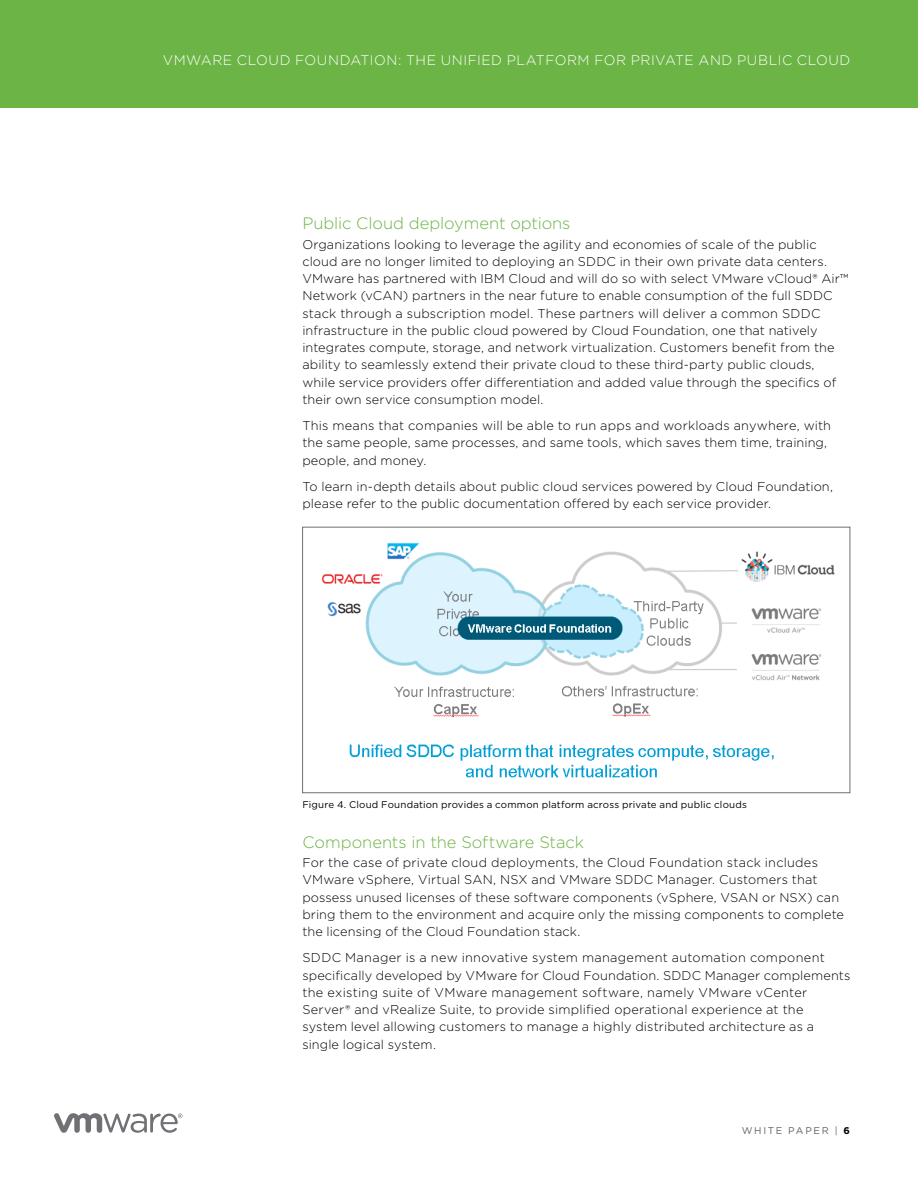
<style>
.page{position:relative;width:918px;height:1188px;background:#fff}
.page>*{position:absolute;margin:0;border:0;box-sizing:border-box;transform-origin:0 0}
.t1{font:300 16.5px "Gotham";letter-spacing:-.005em;color:#6cb445}
.t2{font:300 13.8px "Gotham";letter-spacing:.035em;color:#fff}
.t3{font:300 12.75px/17.2px "Gotham";letter-spacing:.01em;color:#000}
.t4{font:9.75px "Gotham";letter-spacing:.02em;color:#000}
.t5{font:9.75px "Gotham";letter-spacing:.175em;color:#636165}
.s1{font-weight:700;color:#000}
</style>
<div class="page">
<div style="left:0;top:0;width:918px;height:108px;background:#6cb445"></div>
<svg style="left:54px;top:1113px;width:129px;height:20px"></svg>
<img style="left:321px;top:542px;width:514px;height:236px">
<div style="left:302px;top:527px;width:548px;height:266px;border:1px solid #717073"></div>
<p class="t2" style="left:163px;top:51px;width:689px">VMWARE CLOUD FOUNDATION: THE UNIFIED PLATFORM FOR PRIVATE AND PUBLIC CLOUD</p>
<p class="t1" style="left:302px;top:213px;width:270px">Public Cloud deployment options</p>
<p class="t3" style="left:302px;top:235px;width:548px">Organizations looking to leverage the agility and economies of scale of the public cloud are no longer limited to deploying an SDDC in their own private data centers.<br>VMware has partnered with IBM Cloud and will do so with select VMware vCloud® Air™ Network (vCAN) partners in the near future to enable consumption of the full SDDC stack through a subscription model. These partners will deliver a common SDDC infrastructure in the public cloud powered by Cloud Foundation, one that natively integrates compute, storage, and network virtualization. Customers benefit from the ability to seamlessly extend their private cloud to these third-party public clouds, while service providers offer differentiation and added value through the specifics of their own service consumption model.</p>
<p class="t3" style="left:302px;top:417px;width:530px">This means that companies will be able to run apps and workloads anywhere, with the same people, same processes, and same tools, which saves them time, training, people, and money.</p>
<p class="t3" style="left:302px;top:477px;width:532px">To learn in-depth details about public cloud services powered by Cloud Foundation, please refer to the public documentation offered by each service provider.</p>
<p class="t4" style="left:302px;top:798px;width:446px">Figure 4. Cloud Foundation provides a common platform across private and public clouds</p>
<p class="t1" style="left:302px;top:831px;width:283px">Components in the Software Stack</p>
<p class="t3" style="left:302px;top:854px;width:543px">For the case of private cloud deployments, the Cloud Foundation stack includes VMware vSphere, Virtual SAN, NSX and VMware SDDC Manager. Customers that possess unused licenses of these software components (vSphere, VSAN or NSX) can bring them to the environment and acquire only the missing components to complete the licensing of the Cloud Foundation stack.</p>
<p class="t3" style="left:302px;top:949px;width:550px">SDDC Manager is a new innovative system management automation component specifically developed by VMware for Cloud Foundation. SDDC Manager complements the existing suite of VMware management software, namely VMware vCenter Server® and vRealize Suite, to provide simplified operational experience at the system level allowing customers to manage a highly distributed architecture as a single logical system.</p>
<p class="t5" style="left:742px;top:1125px;width:110px">WHITE PAPER | <span class="s1">6</span></p>
</div>
